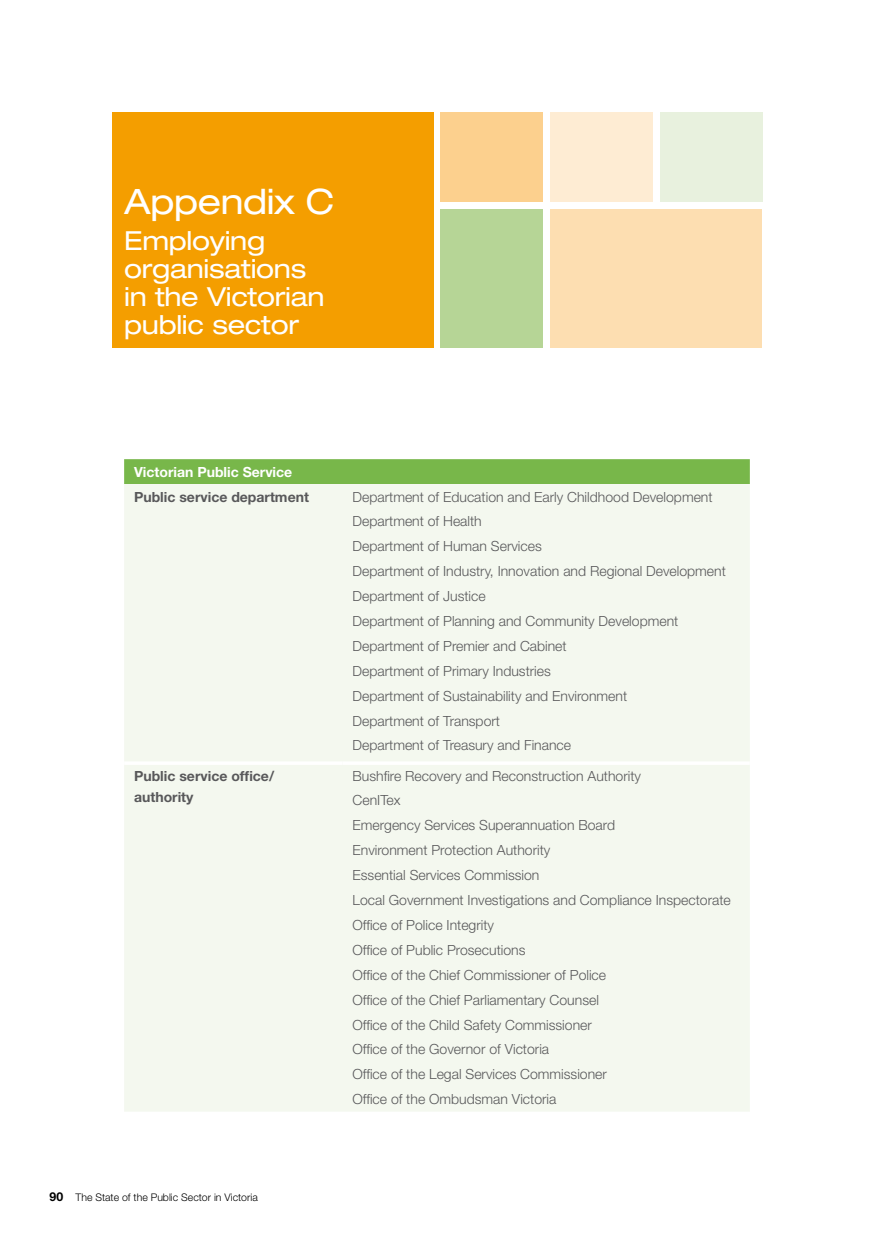
<style>
.page{position:relative;width:874px;height:1241px;background:#fff}
.page>*{position:absolute;margin:0;border:0;box-sizing:border-box;transform-origin:0 0}
.Main_Heading{font:expanded 35px "Helvetica Neue LT Std";letter-spacing:-.01em;color:#fff}
.Chapter_title{font:expanded 26.25px/28px "Helvetica Neue LT Std";letter-spacing:-.01em;color:#fff}
.Table_Body{font:300 14px "Helvetica Neue LT Std";color:#58585a}
.Table_Body-2{font:700 14px/21px "Helvetica Neue LT Std";color:#58585a}
.Table_Body-3{font:700 14px "Helvetica Neue LT Std";color:#fff}
.running_footer_left{font:300 10.5px "Helvetica Neue LT Std";color:#000}
.s1{font-weight:700;font-size:12.25px}
</style>
<div class="page">
<div style="left:112px;top:112px;width:321px;height:235px;background:#f49e00"></div>
<div style="left:659px;top:112px;width:102px;height:89px;background:#e8f1de"></div>
<div style="left:550px;top:112px;width:102px;height:89px;background:#feecd3"></div>
<div style="left:440px;top:209px;width:102px;height:138px;background:#b6d596"></div>
<div style="left:550px;top:209px;width:211px;height:138px;background:#fddeb1"></div>
<div style="left:440px;top:112px;width:102px;height:89px;background:#fcd08e"></div>
<div style="left:124px;top:459px;width:625px;height:25px;background:#78b74a"></div>
<div style="left:124px;top:484px;width:625px;height:627px;background:#f4f8ef"></div>
<hr style="left:124px;top:761px;width:218px;height:3px;background:#fff">
<hr style="left:342px;top:761px;width:407px;height:3px;background:#fff">
<p class="Main_Heading" style="left:124px;top:180px;width:212px">Appendix C</p>
<p class="Chapter_title" style="left:124px;top:226px;width:202px">Employing organisations in the Victorian public sector</p>
<p class="Table_Body-3" style="left:134px;top:463px;width:160px">Victorian Public Service</p>
<p class="Table_Body-2" style="left:134px;top:485px;width:176px">Public service department</p>
<p class="Table_Body" style="left:352px;top:488px;width:361px">Department of Education and Early Childhood Development</p>
<p class="Table_Body" style="left:352px;top:513px;width:131px">Department of Health</p>
<p class="Table_Body" style="left:352px;top:537px;width:191px">Department of Human Services</p>
<p class="Table_Body" style="left:352px;top:562px;width:374px">Department of Industry, Innovation and Regional Development</p>
<p class="Table_Body" style="left:352px;top:587px;width:135px">Department of Justice</p>
<p class="Table_Body" style="left:352px;top:612px;width:327px">Department of Planning and Community Development</p>
<p class="Table_Body" style="left:352px;top:637px;width:215px">Department of Premier and Cabinet</p>
<p class="Table_Body" style="left:352px;top:662px;width:200px">Department of Primary Industries</p>
<p class="Table_Body" style="left:352px;top:687px;width:276px">Department of Sustainability and Environment</p>
<p class="Table_Body" style="left:352px;top:712px;width:149px">Department of Transport</p>
<p class="Table_Body" style="left:352px;top:736px;width:220px">Department of Treasury and Finance</p>
<p class="Table_Body-2" style="left:134px;top:764px;width:141px">Public service office/ authority</p>
<p class="Table_Body" style="left:352px;top:767px;width:290px">Bushfire Recovery and Reconstruction Authority</p>
<p class="Table_Body" style="left:352px;top:791px;width:49px">CenITex</p>
<p class="Table_Body" style="left:352px;top:816px;width:264px">Emergency Services Superannuation Board</p>
<p class="Table_Body" style="left:352px;top:841px;width:199px">Environment Protection Authority</p>
<p class="Table_Body" style="left:352px;top:866px;width:188px">Essential Services Commission</p>
<p class="Table_Body" style="left:352px;top:891px;width:379px">Local Government Investigations and Compliance Inspectorate</p>
<p class="Table_Body" style="left:352px;top:916px;width:143px">Office of Police Integrity</p>
<p class="Table_Body" style="left:352px;top:941px;width:174px">Office of Public Prosecutions</p>
<p class="Table_Body" style="left:352px;top:966px;width:255px">Office of the Chief Commissioner of Police</p>
<p class="Table_Body" style="left:352px;top:990px;width:248px">Office of the Chief Parliamentary Counsel</p>
<p class="Table_Body" style="left:352px;top:1015px;width:241px">Office of the Child Safety Commissioner</p>
<p class="Table_Body" style="left:352px;top:1040px;width:198px">Office of the Governor of Victoria</p>
<p class="Table_Body" style="left:352px;top:1065px;width:256px">Office of the Legal Services Commissioner</p>
<p class="Table_Body" style="left:352px;top:1090px;width:205px">Office of the Ombudsman Victoria</p>
<p class="running_footer_left" style="left:50px;top:1190px;width:210px"><span class="s1">90</span> The State of the Public Sector in Victoria</p>
</div>
